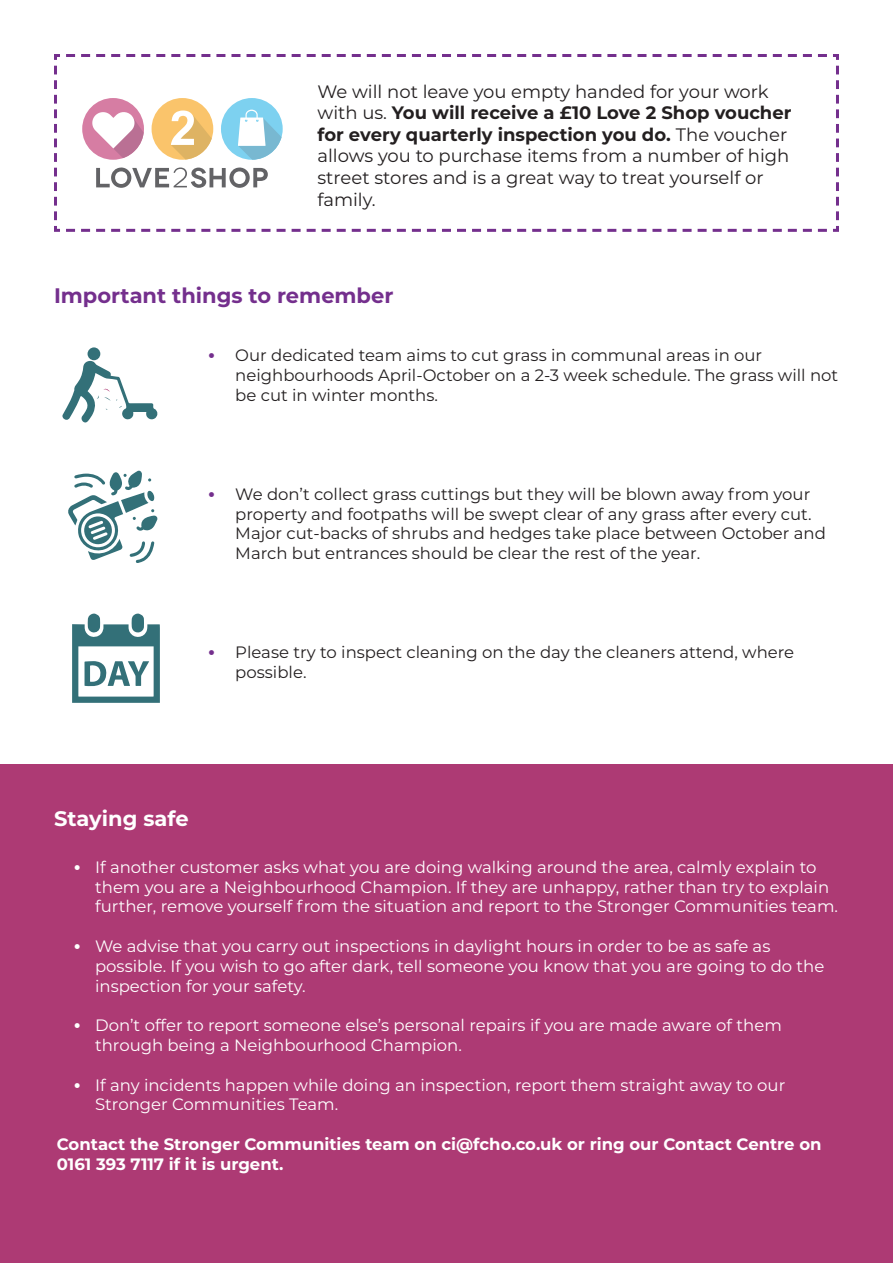
<style>
.page{position:relative;width:893px;height:1263px;background:#fff}
.page>*{position:absolute;margin:0;border:0;box-sizing:border-box;transform-origin:0 0}
.t1{font:700 21px "Montserrat";color:#742f8d}
.t2{font:700 21px "Montserrat";color:#fff}
.t3{font:18px/21.6px "Montserrat";color:#231f20}
.t4{font:16.5px/19.8px "Montserrat";color:#fff}
.t5{font:16.5px/19.8px "Montserrat";color:#231f20}
.Paragraph_Style_2_co{font:700 16.5px/19.8px "Montserrat";color:#fff}
.s1{font-weight:700}
.s2{font-weight:700;font-size:19.5px;color:#742f8d}
.s3{font-weight:700;font-size:19.5px}
</style>
<div class="page">
<svg style="left:54px;top:54px;width:785px;height:178px"></svg>
<div style="left:88px;top:347px;width:12px;height:13px;background:#337078;border-radius:50%"></div>
<svg style="left:63px;top:359px;width:94px;height:64px"></svg>
<svg style="left:68px;top:471px;width:89px;height:92px"></svg>
<svg style="left:72px;top:614px;width:88px;height:89px"></svg>
<div style="left:0;top:765px;width:893px;height:498px;background:#ad3a74"></div>
<p class="t3" style="left:317px;top:80px;width:476px">We will not leave you empty handed for your work with us. <span class="s1">You will receive a £10 Love 2 Shop voucher for every quarterly inspection you do.</span> The voucher allows you to purchase items from a number of high street stores and is a great way to treat yourself or family.</p>
<p class="t1" style="left:54px;top:280px;width:341px">Important things to remember</p>
<p class="t5" style="left:235px;top:345px;width:604px;text-indent:-27px"><span class="s2">•</span> Our dedicated team aims to cut grass in communal areas in our neighbourhoods April-October on a 2-3 week schedule. The grass will not be cut in winter months.</p>
<p class="t5" style="left:235px;top:483px;width:592px;text-indent:-27px"><span class="s2">•</span> We don’t collect grass cuttings but they will be blown away from your property and footpaths will be swept clear of any grass after every cut.<br>Major cut-backs of shrubs and hedges take place between October and March but entrances should be clear the rest of the year.</p>
<p class="t5" style="left:235px;top:642px;width:560px;text-indent:-27px"><span class="s2">•</span> Please try to inspect cleaning on the day the cleaners attend, where possible.</p>
<p class="t2" style="left:54px;top:803px;width:136px">Staying safe</p>
<p class="t4" style="left:95px;top:856px;width:744px;text-indent:-21px"><span class="s3">•</span> If another customer asks what you are doing walking around the area, calmly explain to them you are a Neighbourhood Champion. If they are unhappy, rather than try to explain further, remove yourself from the situation and report to the Stronger Communities team.</p>
<p class="t4" style="left:95px;top:936px;width:731px;text-indent:-21px"><span class="s3">•</span> We advise that you carry out inspections in daylight hours in order to be as safe as possible. If you wish to go after dark, tell someone you know that you are going to do the inspection for your safety.</p>
<p class="t4" style="left:95px;top:1015px;width:688px;text-indent:-21px"><span class="s3">•</span> Don’t offer to report someone else’s personal repairs if you are made aware of them through being a Neighbourhood Champion.</p>
<p class="t4" style="left:95px;top:1074px;width:692px;text-indent:-21px"><span class="s3">•</span> If any incidents happen while doing an inspection, report them straight away to our<br>Stronger Communities Team.</p>
<p class="Paragraph_Style_2_co" style="left:57px;top:1133px;width:766px">Contact the Stronger Communities team on ci@fcho.co.uk or ring our Contact Centre on<br>0161 393 7117 if it is urgent.</p>
</div>
